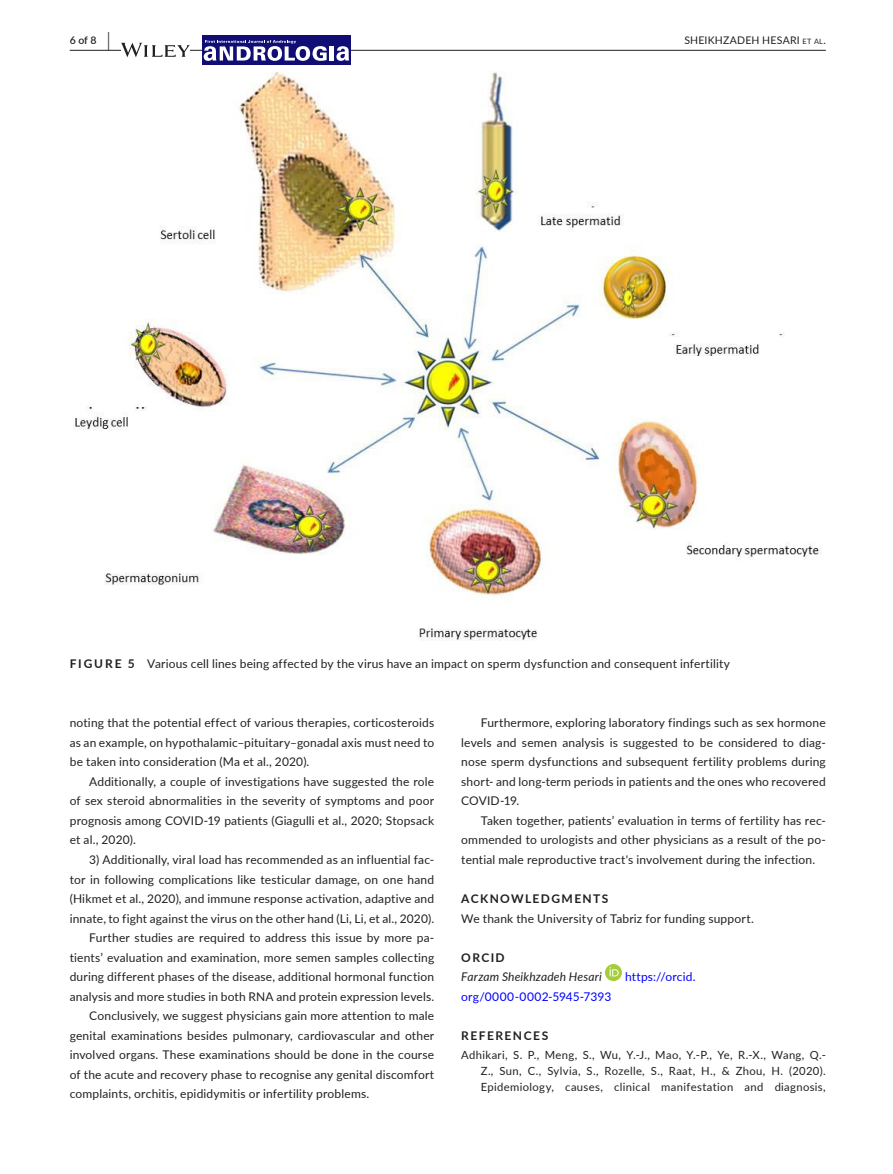
<style>
.page{position:relative;width:893px;height:1174px;background:#fff}
.page>*{position:absolute;margin:0;border:0;box-sizing:border-box;transform-origin:0 0}
.t1{font:12px/19.5px "Lato";letter-spacing:.015em;color:#231f20;text-align:justify}
.t2{font:12px "Lato";letter-spacing:.01em;color:#00f}
.t3{font:700 12px "Lato";letter-spacing:.115em;color:#231f20}
.t4{font:italic 12px "Lato";letter-spacing:.015em;color:#231f20}
.t5{font:11.25px/15.8px "Lato";letter-spacing:.03em;color:#231f20;text-align:justify}
.t6{font:10.5px "Lato";letter-spacing:.015em;color:#231f20}
.t7{font:600 10.5px "Lato";color:#231f20}
.s1{font-size:19.5px}
.s2{font-size:7.35px}
.s3{font-weight:700}
</style>
<div class="page">
<hr style="left:70px;top:50px;width:756px;height:1px;background:#231f20">
<svg style="left:121px;top:43px;width:69px;height:14px"></svg>
<div style="left:202px;top:35px;width:149px;height:30px;background:#100d75"></div>
<svg style="left:204px;top:40px;width:123px;height:21px"></svg>
<hr style="left:330px;top:46px;width:4px;height:14px;background:#fff">
<svg style="left:336px;top:46px;width:13px;height:15px"></svg>
<div style="left:605px;top:964px;width:17px;height:17px;background:#a5cd39;border-radius:50%"></div>
<svg style="left:609px;top:967px;width:10px;height:9px"></svg>
<img style="left:75px;top:72px;width:747px;height:569px">
<p class="t7" style="left:70px;top:33px;width:42px">6 of 8 <span class="s1">|</span></p>
<p class="t6" style="left:684px;top:33px;width:143px">SHEIKHZADEH HESARI <span class="s2">et al</span>.</p>
<p class="t1" style="left:70px;top:653px;width:662px"><span class="s3">FIGURE 5</span> Various cell lines being affected by the virus have an impact on sperm dysfunction and consequent infertility</p>
<p class="t1" style="left:70px;top:713px;width:366px">noting that the potential effect of various therapies, corticosteroids as an example, on hypothalamic–pituitary–gonadal axis must need to be taken into consideration (Ma et al., 2020).</p>
<p class="t1" style="left:70px;top:771px;width:366px;text-indent:20px">Additionally, a couple of investigations have suggested the role of sex steroid abnormalities in the severity of symptoms and poor prognosis among COVID-19 patients (Giagulli et al., 2020; Stopsack et al., 2020).</p>
<p class="t1" style="left:89px;top:849px;width:346px">3) Additionally, viral load has recommended as an influential fac-</p>
<p class="t1" style="left:70px;top:869px;width:366px">tor in following complications like testicular damage, on one hand</p>
<p class="t1" style="left:70px;top:888px;width:366px">(Hikmet et al., 2020), and immune response activation, adaptive and</p>
<p class="t1" style="left:70px;top:908px;width:366px">innate, to fight against the virus on the other hand (Li, Li, et al., 2020).</p>
<p class="t1" style="left:89px;top:927px;width:346px">Further studies are required to address this issue by more pa-</p>
<p class="t1" style="left:70px;top:947px;width:366px">tients’ evaluation and examination, more semen samples collecting</p>
<p class="t1" style="left:70px;top:966px;width:366px">during different phases of the disease, additional hormonal function</p>
<p class="t1" style="left:70px;top:986px;width:366px">analysis and more studies in both RNA and protein expression levels.</p>
<p class="t1" style="left:89px;top:1005px;width:346px">Conclusively, we suggest physicians gain more attention to male</p>
<p class="t1" style="left:70px;top:1025px;width:366px">genital examinations besides pulmonary, cardiovascular and other</p>
<p class="t1" style="left:70px;top:1044px;width:366px">involved organs. These examinations should be done in the course</p>
<p class="t1" style="left:70px;top:1064px;width:366px">of the acute and recovery phase to recognise any genital discomfort</p>
<p class="t1" style="left:70px;top:1083px;width:301px">complaints, orchitis, epididymitis or infertility problems.</p>
<p class="t1" style="left:461px;top:713px;width:366px;text-indent:20px">Furthermore, exploring laboratory findings such as sex hormone levels and semen analysis is suggested to be considered to diag&shy;nose sperm dysfunctions and subsequent fertility problems during short- and long-term periods in patients and the ones who recovered COVID-19.</p>
<p class="t1" style="left:461px;top:810px;width:366px;text-indent:20px">Taken together, patients’ evaluation in terms of fertility has rec&shy;ommended to urologists and other physicians as a result of the po&shy;tential male reproductive tract's involvement during the infection.</p>
<p class="t3" style="left:461px;top:889px;width:148px">ACKNOWLEDGMENTS</p>
<p class="t1" style="left:461px;top:908px;width:294px">We thank the University of Tabriz for funding support.</p>
<p class="t3" style="left:461px;top:948px;width:45px">ORCID</p>
<p class="t4" style="left:461px;top:968px;width:142px">Farzam Sheikhzadeh Hesari</p>
<p class="t2" style="left:625px;top:968px;width:72px">https://orcid.</p>
<p class="t2" style="left:461px;top:987px;width:152px">org/0000-0002-5945-7393</p>
<p class="t3" style="left:461px;top:1026px;width:88px">REFERENCES</p>
<p class="t5" style="left:481px;top:1046px;width:347px;text-indent:-19px">Adhikari, S. P., Meng, S., Wu, Y.-J., Mao, Y.-P., Ye, R.-X., Wang, Q.- Z., Sun, C., Sylvia, S., Rozelle, S., Raat, H., &amp; Zhou, H. (2020).<br>Epidemiology, causes, clinical manifestation and diagnosis,</p>
</div>
